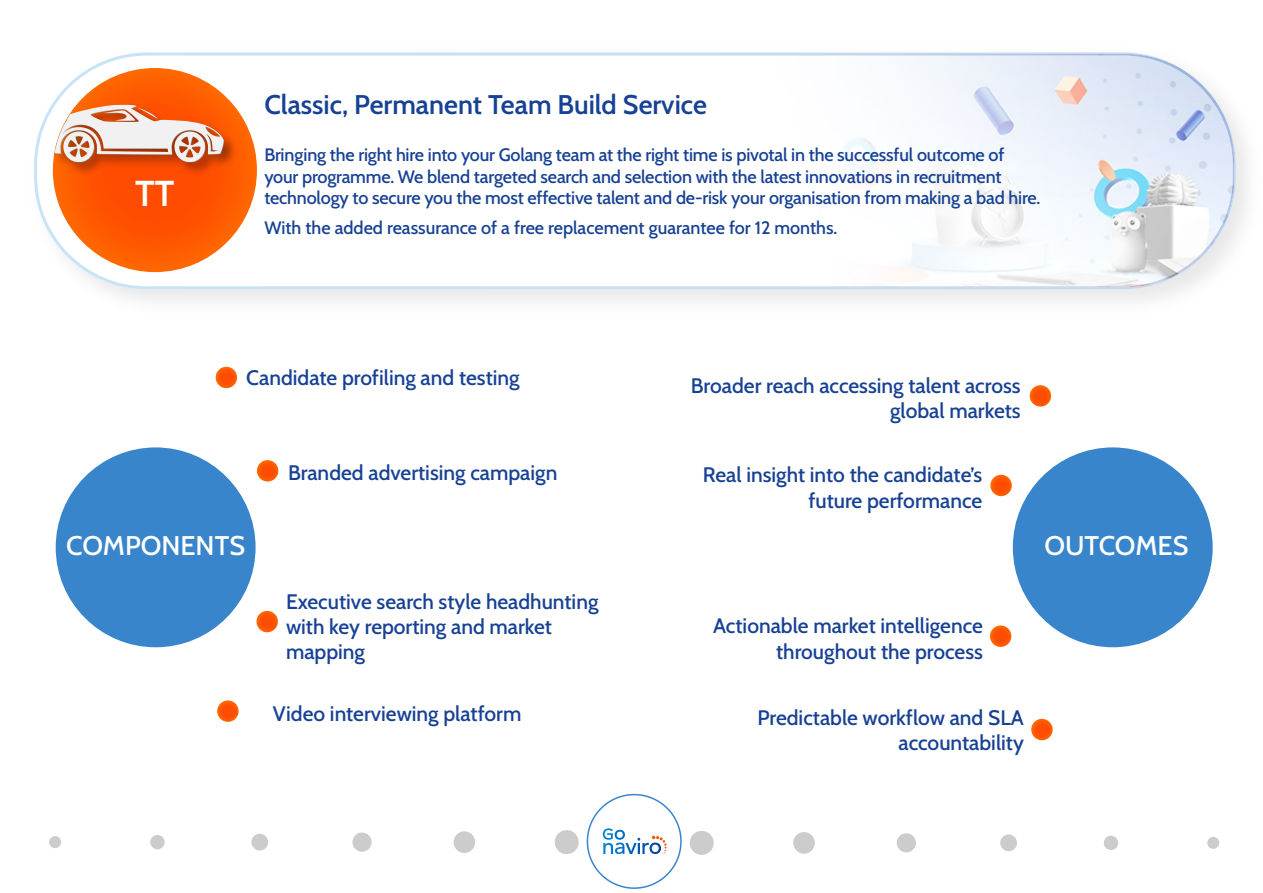
<style>
.page{position:relative;width:1263px;height:893px;background:#fff}
.page>*{position:absolute;margin:0;border:0;box-sizing:border-box;transform-origin:0 0}
.t1{font:36px "Cabin";color:#fff}
.t2{font:27px "Cabin";color:#174194}
.t3{font:500 27px "Cabin";color:#fff}
.t4{font:21px/25.2px "Cabin";color:#174194;text-align:right}
.t5{font:18px/21.6px "Cabin";letter-spacing:-.01em;color:#174194}
</style>
<div class="page">
<svg style="left:34px;top:53px;width:1202px;height:236px"></svg>
<img style="left:463px;top:54px;width:771px;height:233px">
<div style="left:56px;top:447px;width:200px;height:200px;background:#3985cc;border-radius:50%"></div>
<div style="left:1013px;top:447px;width:200px;height:200px;background:#3985cc;border-radius:50%"></div>
<svg style="left:587px;top:794px;width:95px;height:95px"></svg>
<svg style="left:53px;top:68px;width:204px;height:204px;background:#ff5900"></svg>
<div style="left:49px;top:836px;width:12px;height:12px;background:#ccc;border-radius:50%"></div>
<div style="left:150px;top:835px;width:15px;height:14px;background:#ccc;border-radius:50%"></div>
<div style="left:251px;top:834px;width:17px;height:16px;background:#ccc;border-radius:50%"></div>
<div style="left:352px;top:832px;width:20px;height:20px;background:#ccc;border-radius:50%"></div>
<div style="left:454px;top:831px;width:21px;height:22px;background:#ccc;border-radius:50%"></div>
<div style="left:555px;top:830px;width:24px;height:24px;background:#ccc;border-radius:50%"></div>
<div style="left:1207px;top:837px;width:12px;height:12px;background:#ccc;border-radius:50%"></div>
<div style="left:1104px;top:836px;width:14px;height:14px;background:#ccc;border-radius:50%"></div>
<div style="left:1000px;top:834px;width:17px;height:17px;background:#ccc;border-radius:50%"></div>
<div style="left:897px;top:833px;width:19px;height:19px;background:#ccc;border-radius:50%"></div>
<div style="left:793px;top:832px;width:22px;height:22px;background:#ccc;border-radius:50%"></div>
<div style="left:690px;top:831px;width:24px;height:24px;background:#ccc;border-radius:50%"></div>
<div style="left:53px;top:103px;width:185px;height:73px;background:#000;opacity:.4"></div>
<svg style="left:53px;top:105px;width:171px;height:58px"></svg>
<div style="left:269px;top:98px;width:790px;height:161px;background:#fff"></div>
<svg style="left:217px;top:700px;width:22px;height:22px"></svg>
<svg style="left:256px;top:611px;width:22px;height:21px"></svg>
<svg style="left:257px;top:460px;width:21px;height:21px"></svg>
<svg style="left:216px;top:367px;width:21px;height:21px"></svg>
<svg style="left:1030px;top:385px;width:21px;height:22px"></svg>
<svg style="left:990px;top:475px;width:22px;height:21px"></svg>
<svg style="left:990px;top:625px;width:21px;height:22px"></svg>
<svg style="left:1031px;top:719px;width:22px;height:21px"></svg>
<h1 class="t1" style="left:135px;top:165px;width:41px">TT</h1>
<p class="t2" style="left:264px;top:83px;width:444px">Classic, Permanent Team Build Service</p>
<p class="t5" style="left:264px;top:143px;width:777px">Bringing the right hire into your Golang team at the right time is pivotal in the successful outcome of your programme. We blend targeted search and selection with the latest innovations in recruitment technology to secure you the most effective talent and de-risk your organisation from making a bad hire.</p>
<p class="t5" style="left:264px;top:216px;width:575px">With the added reassurance of a free replacement guarantee for 12 months.</p>
<p class="t4" style="left:246px;top:363px;width:275px">Candidate profiling and testing</p>
<p class="t4" style="left:288px;top:459px;width:271px">Branded advertising campaign</p>
<p class="t4" style="left:691px;top:372px;width:331px">Broader reach accessing talent across global markets</p>
<p class="t4" style="left:703px;top:461px;width:281px">Real insight into the candidate’s future performance</p>
<p class="t3" style="left:66px;top:525px;width:180px">COMPONENTS</p>
<p class="t3" style="left:1044px;top:525px;width:145px">OUTCOMES</p>
<p class="t4" style="left:286px;top:587px;width:314px;text-align:left">Executive search style headhunting with key reporting and market mapping</p>
<p class="t4" style="left:273px;top:699px;width:250px">Video interviewing platform</p>
<p class="t4" style="left:713px;top:612px;width:271px">Actionable market intelligence throughout the process</p>
<p class="t4" style="left:757px;top:704px;width:268px">Predictable workflow and SLA accountability</p>
</div>
